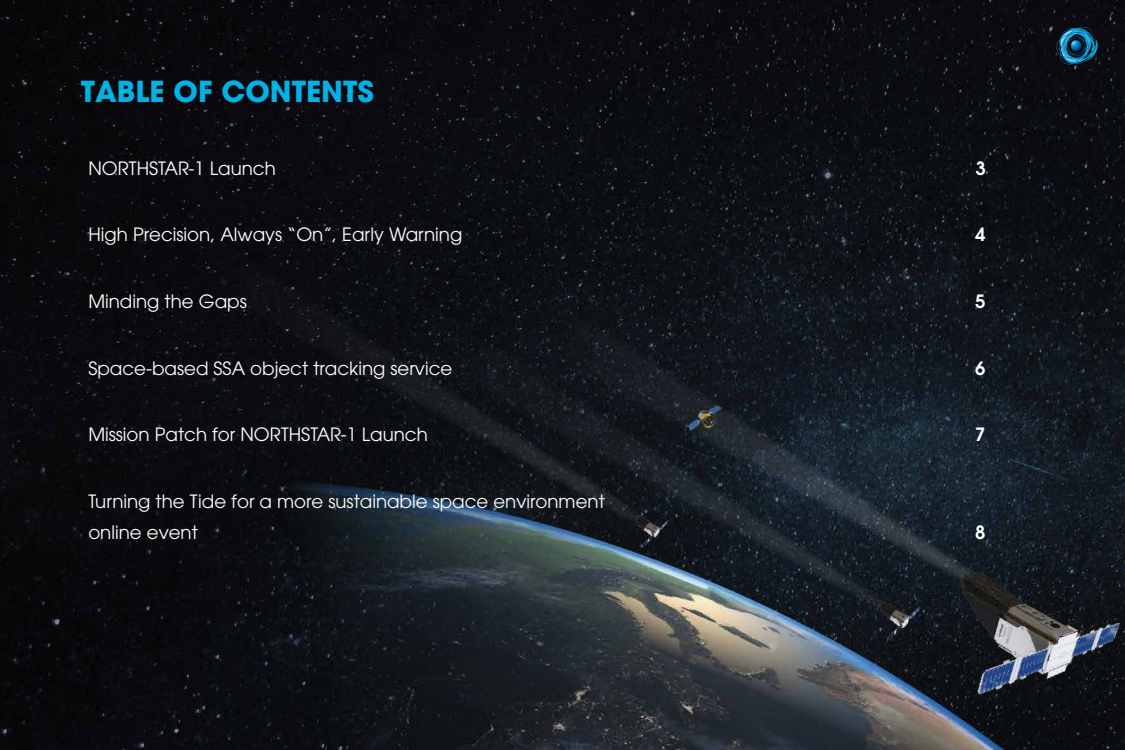
<style>
.page{position:relative;width:1125px;height:750px;background:#fff}
.page>*{position:absolute;margin:0;border:0;box-sizing:border-box;transform-origin:0 0}
.t1{font:700 28.75px "ITC Avant Garde Pro";color:#00b2e5}
.t2{font:18.25px/31.2px "ITC Avant Garde Pro";color:#fff}
.t3{font:600 18.25px "ITC Avant Garde Pro";color:#fff}
</style>
<div class="page">
<img style="left:0;top:0;width:1125px;height:750px">
<img style="left:1056px;top:27px;width:42px;height:37px">
<h1 class="t1" style="left:81px;top:72px;width:295px">TABLE OF CONTENTS</h1>
<p class="t2" style="left:88px;top:152px;width:189px">NORTHSTAR-1 Launch</p>
<p class="t3" style="left:975px;top:156px;width:12px">3</p>
<p class="t2" style="left:88px;top:219px;width:375px">High Precision, Always “On”, Early Warning</p>
<p class="t3" style="left:975px;top:223px;width:12px">4</p>
<p class="t2" style="left:88px;top:285px;width:160px">Minding the Gaps</p>
<p class="t3" style="left:975px;top:289px;width:12px">5</p>
<p class="t2" style="left:88px;top:352px;width:365px">Space-based SSA object tracking service</p>
<p class="t3" style="left:975px;top:356px;width:12px">6</p>
<p class="t2" style="left:88px;top:419px;width:341px">Mission Patch for NORTHSTAR-1 Launch</p>
<p class="t3" style="left:975px;top:423px;width:12px">7</p>
<p class="t2" style="left:88px;top:486px;width:518px">Turning the Tide for a more sustainable space environment online event</p>
<p class="t3" style="left:975px;top:521px;width:12px">8</p>
</div>
